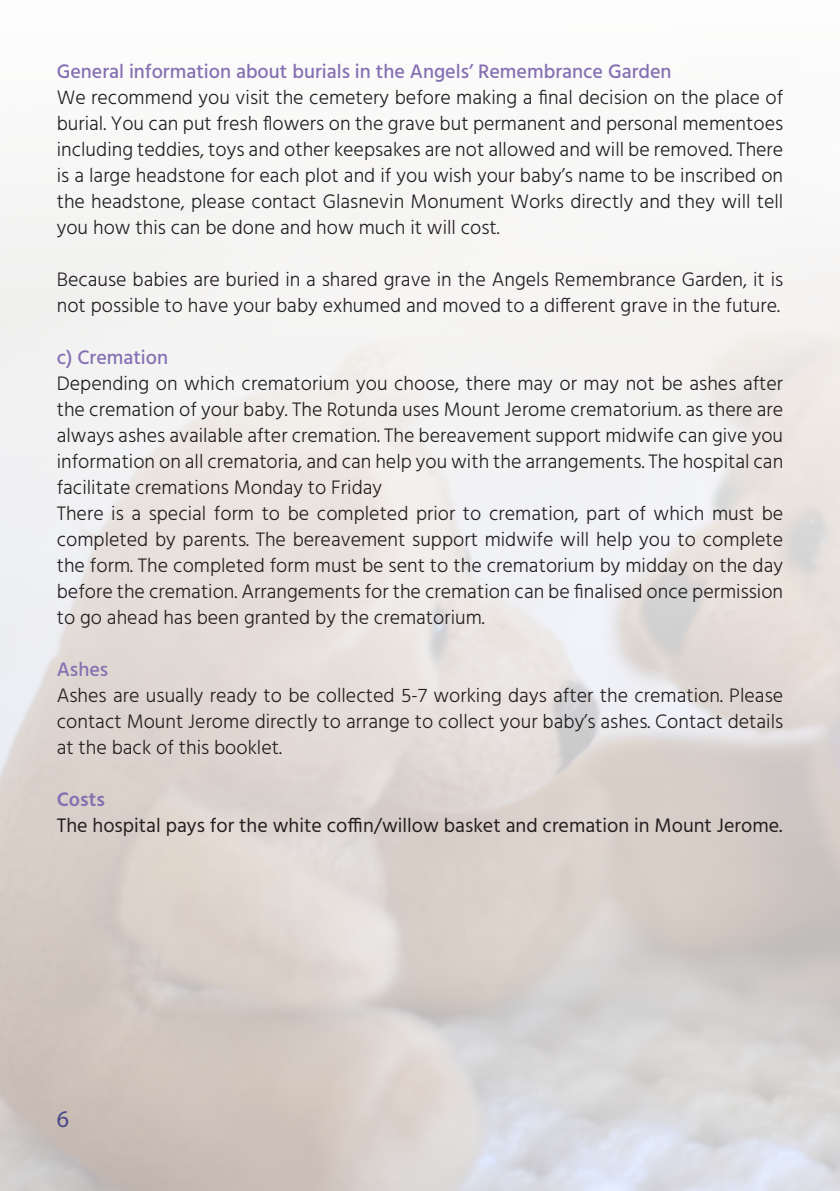
<style>
.page{position:relative;width:840px;height:1191px;background:#fff}
.page>*{position:absolute;margin:0;border:0;box-sizing:border-box;transform-origin:0 0}
.t1{font:24px "Myriad Pro";color:#484688}
.t2{font:300 20px/26px "Hind";color:#231f20;text-align:justify}
.t3{font:500 20px "Hind";color:#8570b2}
.t4{font:20px "Hind";color:#231f20}
.t5{font:600 20px "Hind";color:#8570b2}
</style>
<div class="page">
<p class="t3" style="left:57px;top:57px;width:616px">General information about burials in the Angels’ Remembrance Garden</p>
<p class="t2" style="left:57px;top:85px;width:727px">We recommend you visit the cemetery before making a final decision on the place of burial. You can put fresh flowers on the grave but permanent and personal mementoes including teddies, toys and other keepsakes are not allowed and will be removed. There is a large headstone for each plot and if you wish your baby’s name to be inscribed on the headstone, please contact Glasnevin Monument Works directly and they will tell you how this can be done and how much it will cost.</p>
<p class="t2" style="left:57px;top:267px;width:727px">Because babies are buried in a shared grave in the Angels Remembrance Garden, it is not possible to have your baby exhumed and moved to a different grave in the future.</p>
<p class="t3" style="left:57px;top:343px;width:113px">c) Cremation</p>
<p class="t2" style="left:57px;top:371px;width:727px">Depending on which crematorium you choose, there may or may not be ashes after the cremation of your baby. The Rotunda uses Mount Jerome crematorium. as there are always ashes available after cremation. The bereavement support midwife can give you information on all crematoria, and can help you with the arrangements. The hospital can facilitate cremations Monday to Friday</p>
<p class="t2" style="left:57px;top:501px;width:727px">There is a special form to be completed prior to cremation, part of which must be completed by parents. The bereavement support midwife will help you to complete the form. The completed form must be sent to the crematorium by midday on the day before the cremation. Arrangements for the cremation can be finalised once permission to go ahead has been granted by the crematorium.</p>
<p class="t3" style="left:57px;top:655px;width:53px">Ashes</p>
<p class="t2" style="left:57px;top:683px;width:727px">Ashes are usually ready to be collected 5-7 working days after the cremation. Please contact Mount Jerome directly to arrange to collect your baby’s ashes. Contact details at the back of this booklet.</p>
<p class="t5" style="left:57px;top:785px;width:50px">Costs</p>
<p class="t4" style="left:57px;top:812px;width:726px">The hospital pays for the white coffin/willow basket and cremation in Mount Jerome.</p>
<p class="t1" style="left:57px;top:1104px;width:14px">6</p>
</div>
